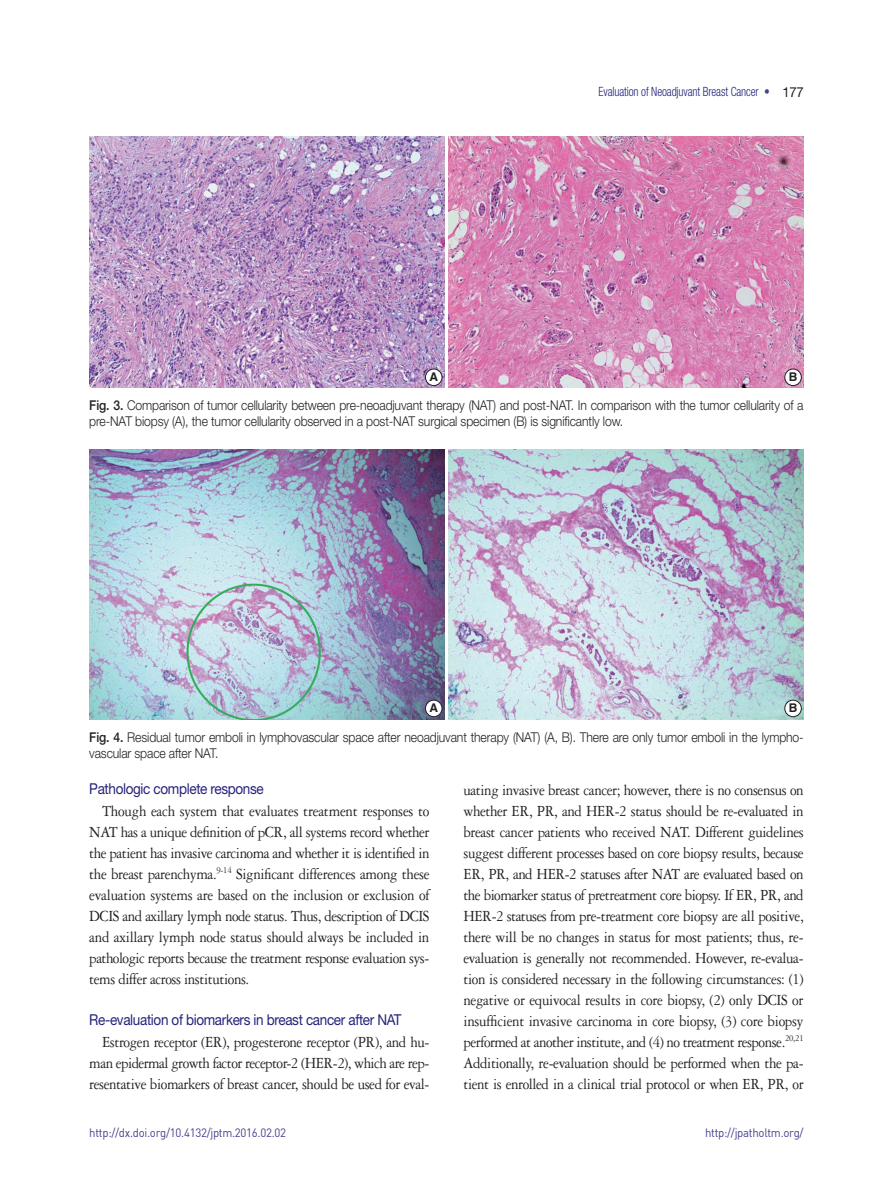
<style>
.page{position:relative;width:893px;height:1191px;background:#fff}
.page>*{position:absolute;margin:0;border:0;box-sizing:border-box;transform-origin:0 0}
.본문{font:16.5px/21px "Garamond 3 LT Std";letter-spacing:-.025em;color:#231f20;text-align:justify;scale:.9 1}
._1_제목{font:15px "Helvetica Neue LT Std";letter-spacing:-.025em;color:#26237b;scale:.9 1}
.그림제목{font:300 13.5px/16.2px "Helvetica Neue LT Std";letter-spacing:-.01em;color:#231f20;scale:.9 1}
.t1{font:300 condensed 12.75px "Helvetica Neue LT Std";letter-spacing:-.01em;color:#26237b;scale:.9 1}
.t2{font:12px "Dinreg";letter-spacing:-.025em;color:#45428b;scale:.95 1}
.t3{font:700 12px "Helvetica LT Std";color:#231f20}
.s1{color:#45428b}
.s2{font-weight:400;font-stretch:normal;font-size:13.8px;color:#231f20}
.s3{font-weight:500}
</style>
<div class="page">
<img style="left:89px;top:136px;width:355px;height:252px">
<img style="left:449px;top:136px;width:355px;height:252px">
<div style="left:425px;top:369px;width:17px;height:16px;background:#fff;border-radius:50%"></div>
<div style="left:425px;top:369px;width:17px;height:17px;border:1px solid #231f20;border-radius:50%"></div>
<div style="left:785px;top:369px;width:16px;height:16px;background:#fff;border-radius:50%"></div>
<div style="left:784px;top:369px;width:17px;height:17px;border:1px solid #231f20;border-radius:50%"></div>
<img style="left:89px;top:450px;width:355px;height:269px">
<img style="left:449px;top:450px;width:355px;height:269px">
<div style="left:425px;top:700px;width:17px;height:16px;background:#fff;border-radius:50%"></div>
<div style="left:425px;top:700px;width:17px;height:17px;border:1px solid #231f20;border-radius:50%"></div>
<div style="left:785px;top:700px;width:16px;height:16px;background:#fff;border-radius:50%"></div>
<div style="left:784px;top:700px;width:17px;height:17px;border:1px solid #231f20;border-radius:50%"></div>
<p class="t1" style="left:599px;top:84px;width:229px">Evaluation of Neoadjuvant Breast Cancer <span class="s1">•</span> <span class="s2">177</span></p>
<p class="t3" style="left:429px;top:370px;width:10px">A</p>
<p class="t3" style="left:789px;top:370px;width:10px">B</p>
<p class="그림제목" style="left:89px;top:396px;width:795px"><span class="s3">Fig. 3.</span> Comparison of tumor cellularity between pre-neoadjuvant therapy (NAT) and post-NAT. In comparison with the tumor cellularity of a pre-NAT biopsy (A), the tumor cellularity observed in a post-NAT surgical specimen (B) is significantly low.</p>
<p class="t3" style="left:429px;top:701px;width:10px">A</p>
<p class="t3" style="left:789px;top:701px;width:10px">B</p>
<p class="그림제목" style="left:89px;top:728px;width:795px"><span class="s3">Fig. 4.</span> Residual tumor emboli in lymphovascular space after neoadjuvant therapy (NAT) (A, B). There are only tumor emboli in the lympho&shy;vascular space after NAT.</p>
<p class="_1_제목" style="left:89px;top:779px;width:195px">Pathologic complete response</p>
<p class="본문" style="left:89px;top:801px;width:380px;text-indent:13px">Though each system that evaluates treatment responses to NAT has a unique definition of pCR, all systems record whether the patient has invasive carcinoma and whether it is identified in the breast parenchyma.<sup>9-14</sup> Significant differences among these evaluation systems are based on the inclusion or exclusion of DCIS and axillary lymph node status. Thus, description of DCIS and axillary lymph node status should always be included in pathologic reports because the treatment response evaluation sys&shy;tems differ across institutions.</p>
<p class="_1_제목" style="left:89px;top:1010px;width:349px">Re-evaluation of biomarkers in breast cancer after NAT</p>
<p class="본문" style="left:89px;top:1032px;width:379px;text-indent:13px">Estrogen receptor (ER), progesterone receptor (PR), and hu&shy;man epidermal growth factor receptor-2 (HER-2), which are rep&shy;resentative biomarkers of breast cancer, should be used for eval-</p>
<p class="본문" style="left:463px;top:780px;width:380px">uating invasive breast cancer; however, there is no consensus on whether ER, PR, and HER-2 status should be re-evaluated in breast cancer patients who received NAT. Different guidelines suggest different processes based on core biopsy results, because ER, PR, and HER-2 statuses after NAT are evaluated based on the biomarker status of pretreatment core biopsy. If ER, PR, and HER-2 statuses from pre-treatment core biopsy are all positive, there will be no changes in status for most patients; thus, re&shy;evaluation is generally not recommended. However, re-evalua&shy;tion is considered necessary in the following circumstances: (1) negative or equivocal results in core biopsy, (2) only DCIS or insufficient invasive carcinoma in core biopsy, (3) core biopsy performed at another institute, and (4) no treatment response.<sup>20,21<br></sup>Additionally, re-evaluation should be performed when the pa&shy;tient is enrolled in a clinical trial protocol or when ER, PR, or</p>
<p class="t2" style="left:89px;top:1125px;width:209px">http://dx.doi.org/10.4132/jptm.2016.02.02</p>
<p class="t2" style="left:705px;top:1125px;width:105px">http://jpatholtm.org/</p>
</div>
